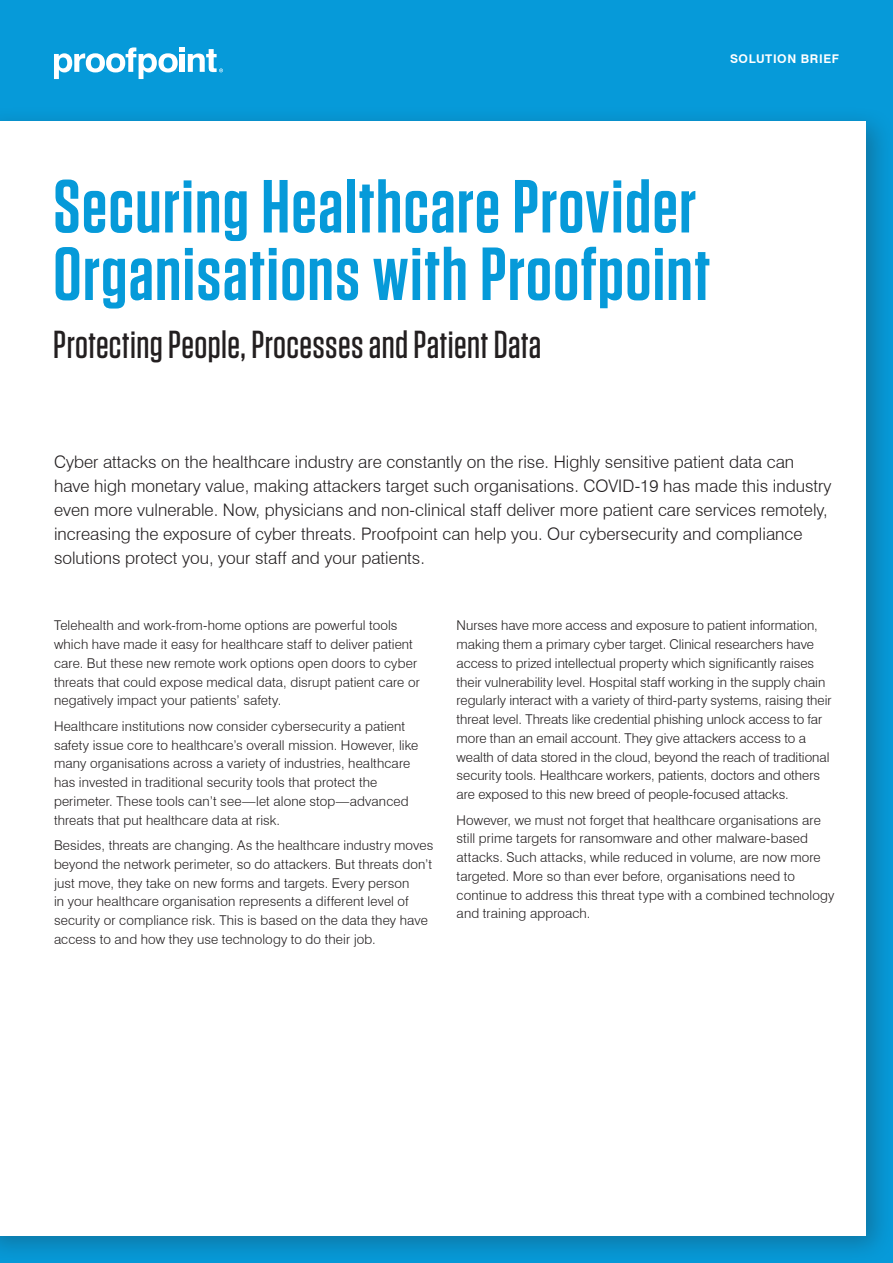
<style>
.page{position:relative;width:893px;height:1263px;background:#069ad9}
.page>*{position:absolute;margin:0;border:0;box-sizing:border-box;transform-origin:0 0}
.t1{font:600 75px/67.5px "Tungsten";letter-spacing:.02em;color:#069ad9}
.t2{font:500 39px "Tungsten";letter-spacing:.01em;color:#231f20}
.t3{font:300 17.25px/24px "Swiss 721 BT";color:#231f20}
.t4{font:300 13.5px/18.8px "Swiss 721 BT";letter-spacing:.005em;color:#231f20}
.t5{font:700 12px "Swiss 721 BT";letter-spacing:.05em;color:#fff}
</style>
<div class="page">
<div style="left:0;top:106px;width:893px;height:1157px;background:#231f20;opacity:.3"></div>
<div style="left:0;top:122px;width:866px;height:1114px;background:#fff"></div>
<svg style="left:54px;top:47px;width:169px;height:32px"></svg>
<p class="t5" style="left:730px;top:51px;width:110px">SOLUTION BRIEF</p>
<h1 class="t1" style="left:53px;top:174px;width:658px">Securing Healthcare Provider<br>Organisations with Proofpoint</h1>
<h2 class="t2" style="left:53px;top:324px;width:489px">Protecting People, Processes and Patient Data</h2>
<p class="t3" style="left:54px;top:449px;width:779px">Cyber attacks on the healthcare industry are constantly on the rise. Highly sensitive patient data can have high monetary value, making attackers target such organisations. COVID-19 has made this industry even more vulnerable. Now, physicians and non-clinical staff deliver more patient care services remotely, increasing the exposure of cyber threats. Proofpoint can help you. Our cybersecurity and compliance solutions protect you, your staff and your patients.</p>
<p class="t4" style="left:54px;top:616px;width:367px">Telehealth and work-from-home options are powerful tools which have made it easy for healthcare staff to deliver patient care. But these new remote work options open doors to cyber threats that could expose medical data, disrupt patient care or negatively impact your patients’ safety.</p>
<p class="t4" style="left:54px;top:716px;width:366px">Healthcare institutions now consider cybersecurity a patient safety issue core to healthcare’s overall mission. However, like many organisations across a variety of industries, healthcare has invested in traditional security tools that protect the perimeter. These tools can’t see—let alone stop—advanced threats that put healthcare data at risk.</p>
<p class="t4" style="left:54px;top:836px;width:381px">Besides, threats are changing. As the healthcare industry moves beyond the network perimeter, so do attackers. But threats don’t just move, they take on new forms and targets. Every person<br>in your healthcare organisation represents a different level of security or compliance risk. This is based on the data they have access to and how they use technology to do their job.</p>
<p class="t4" style="left:457px;top:616px;width:376px">Nurses have more access and exposure to patient information, making them a primary cyber target. Clinical researchers have access to prized intellectual property which significantly raises their vulnerability level. Hospital staff working in the supply chain regularly interact with a variety of third-party systems, raising their threat level. Threats like credential phishing unlock access to far more than an email account. They give attackers access to a wealth of data stored in the cloud, beyond the reach of traditional security tools. Healthcare workers, patients, doctors and others are exposed to this new breed of people-focused attacks.</p>
<p class="t4" style="left:457px;top:810px;width:379px">However, we must not forget that healthcare organisations are still prime targets for ransomware and other malware-based attacks. Such attacks, while reduced in volume, are now more targeted. More so than ever before, organisations need to continue to address this threat type with a combined technology and training approach.</p>
</div>
